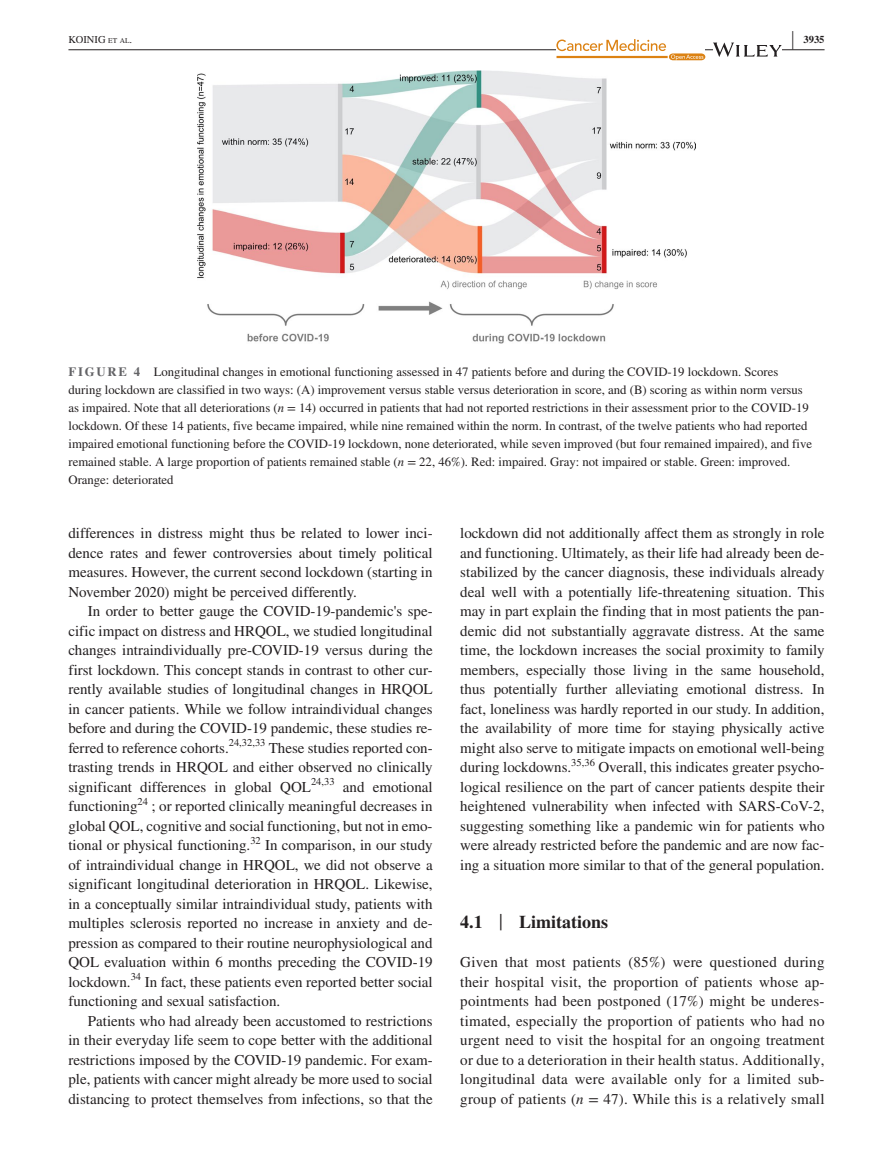
<style>
.page{position:relative;width:893px;height:1174px;background:#fff}
.page>*{position:absolute;margin:0;border:0;box-sizing:border-box;transform-origin:0 0}
.t1{font:700 25.95px "STIX";color:#231f20;scale:.36 1}
.t2{font:700 18px "STIX";color:#231f20}
.t3{font:15px/19.5px "STIX";color:#231f20;text-align:justify}
.t4{font:12.75px/18px "STIX";color:#231f20}
.t5{font:10.5px "STIX";color:#231f20}
.t6{font:10.5px "STIX";color:#231f20}
.t7{font:700 10.5px "STIX";color:#231f20}
.s1{font-size:7.35px}
.s2{font-weight:700;color:#636366}
.s3{font-style:italic}
.s4{font-weight:400;font-size:23.7px}
</style>
<div class="page">
<hr style="left:68px;top:49px;width:756px;height:1px;background:#231f20">
<svg style="left:556px;top:39px;width:149px;height:21px"></svg>
<svg style="left:713px;top:43px;width:69px;height:14px"></svg>
<img style="left:198px;top:70px;width:497px;height:274px">
<h1 class="t1" style="left:792px;top:25px;width:7px">|</h1>
<p class="t6" style="left:68px;top:32px;width:65px">KOINIG <span class="s1">et al</span>.</p>
<p class="t7" style="left:803px;top:33px;width:22px">3935</p>
<p class="t4" style="left:68px;top:363px;width:745px"><span class="s2">FIGURE 4</span> Longitudinal changes in emotional functioning assessed in 47 patients before and during the COVID-19 lockdown. Scores during lockdown are classified in two ways: (A) improvement versus stable versus deterioration in score, and (B) scoring as within norm versus as impaired. Note that all deteriorations (<span class="s3">n</span> = 14) occurred in patients that had not reported restrictions in their assessment prior to the COVID-19 lockdown. Of these 14 patients, five became impaired, while nine remained within the norm. In contrast, of the twelve patients who had reported impaired emotional functioning before the COVID-19 lockdown, none deteriorated, while seven improved (but four remained impaired), and five remained stable. A large proportion of patients remained stable (<span class="s3">n</span> = 22, 46%). Red: impaired. Gray: not impaired or stable. Green: improved.<br>Orange: deteriorated</p>
<p class="t3" style="left:68px;top:524px;width:366px">differences in distress might thus be related to lower inci&shy;dence rates and fewer controversies about timely political measures. However, the current second lockdown (starting in November 2020) might be perceived differently.</p>
<p class="t3" style="left:68px;top:602px;width:366px;text-indent:20px">In order to better gauge the COVID-19-pandemic's spe&shy;cific impact on distress and HRQOL, we studied longitudinal changes intraindividually pre-COVID-19 versus during the first lockdown. This concept stands in contrast to other cur&shy;rently available studies of longitudinal changes in HRQOL in cancer patients. While we follow intraindividual changes before and during the COVID-19 pandemic, these studies re&shy;ferred to reference cohorts.</p>
<p class="t5" style="left:229px;top:735px;width:38px">24,32,33</p>
<p class="t3" style="left:68px;top:739px;width:366px;text-indent:200px">These studies reported con&shy;trasting trends in HRQOL and either observed no clinically significant differences in global QOL</p>
<p class="t5" style="left:311px;top:774px;width:25px">24,33</p>
<p class="t3" style="left:343px;top:778px;width:91px">and emotional</p>
<p class="t5" style="left:138px;top:794px;width:12px">24</p>
<p class="t3" style="left:68px;top:797px;width:366px;text-indent:83px">; or reported clinically meaningful decreases in global QOL, cognitive and social functioning, but not in emo&shy;tional or physical functioning.</p>
<p class="t3" style="left:68px;top:797px;width:71px">functioning</p>
<p class="t5" style="left:250px;top:833px;width:12px">32</p>
<p class="t3" style="left:68px;top:836px;width:366px;text-indent:197px">In comparison, in our study of intraindividual change in HRQOL, we did not observe a significant longitudinal deterioration in HRQOL. Likewise, in a conceptually similar intraindividual study, patients with multiples sclerosis reported no increase in anxiety and de&shy;pression as compared to their routine neurophysiological and QOL evaluation within 6 months preceding the COVID-19 lockdown.</p>
<p class="t5" style="left:131px;top:969px;width:12px">34</p>
<p class="t3" style="left:68px;top:973px;width:366px;text-indent:76px">In fact, these patients even reported better social functioning and sexual satisfaction.</p>
<p class="t3" style="left:68px;top:1012px;width:366px;text-indent:20px">Patients who had already been accustomed to restrictions in their everyday life seem to cope better with the additional restrictions imposed by the COVID-19 pandemic. For exam&shy;ple, patients with cancer might already be more used to social distancing to protect themselves from infections, so that the</p>
<p class="t3" style="left:460px;top:524px;width:366px">lockdown did not additionally affect them as strongly in role and functioning. Ultimately, as their life had already been de&shy;stabilized by the cancer diagnosis, these individuals already deal well with a potentially life-threatening situation. This may in part explain the finding that in most patients the pan&shy;demic did not substantially aggravate distress. At the same time, the lockdown increases the social proximity to family members, especially those living in the same household, thus potentially further alleviating emotional distress. In fact, loneliness was hardly reported in our study. In addition, the availability of more time for staying physically active might also serve to mitigate impacts on emotional well-being during lockdowns.<sup>35,36</sup> Overall, this indicates greater psycho&shy;logical resilience on the part of cancer patients despite their heightened vulnerability when infected with SARS-CoV-2, suggesting something like a pandemic win for patients who were already restricted before the pandemic and are now fac&shy;ing a situation more similar to that of the general population.</p>
<p class="t2" style="left:460px;top:911px;width:149px">4.1 <span class="s4">|</span> Limitations</p>
<p class="t3" style="left:460px;top:953px;width:366px">Given that most patients (85%) were questioned during their hospital visit, the proportion of patients whose ap&shy;pointments had been postponed (17%) might be underes&shy;timated, especially the proportion of patients who had no urgent need to visit the hospital for an ongoing treatment or due to a deterioration in their health status. Additionally, longitudinal data were available only for a limited sub&shy;group of patients (<span class="s3">n</span> = 47). While this is a relatively small</p>
</div>
